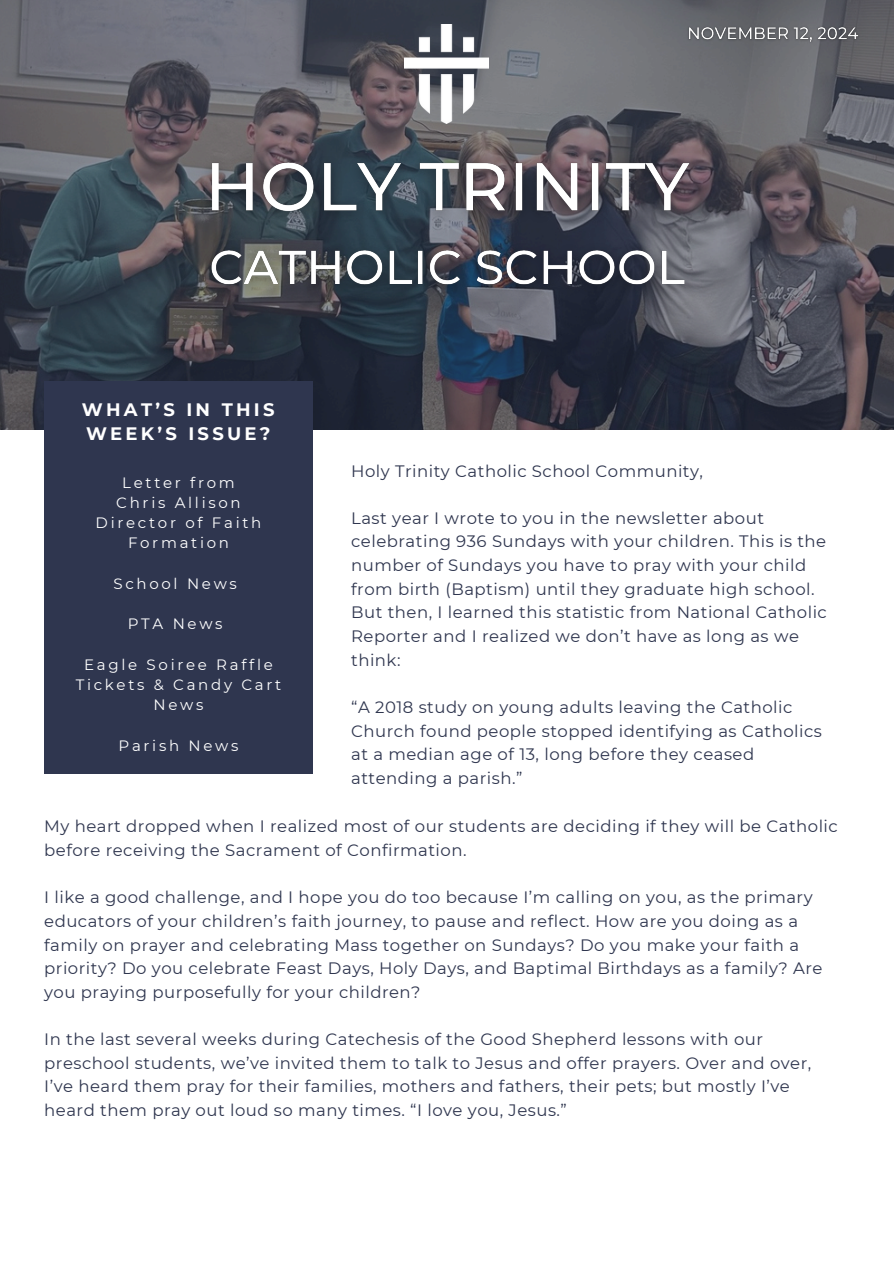
<style>
.page{position:relative;width:894px;height:1264px;background:#fff}
.page>*{position:absolute;margin:0;border:0;box-sizing:border-box;transform-origin:0 0}
.t1{font:700 18px/24.8px "Montserrat";letter-spacing:.18em;color:#fff}
.t2{font:16.5px/23.7px "Montserrat";letter-spacing:.03em;color:#2f364f}
.t3{font:15px/20.2px "Montserrat";letter-spacing:.18em;color:#fff;text-align:center}
</style>
<div class="page">
<svg style="left:0;top:0;width:893px;height:430px;background:#50525b"></svg>
<img style="left:404px;top:24px;width:85px;height:99px">
<div style="left:44px;top:381px;width:268px;height:393px;background:#2f364f"></div>
<img style="left:194px;top:144px;width:513px;height:161px">
<img style="left:683px;top:22px;width:181px;height:27px">
<p class="t1" style="left:82px;top:397px;width:194px">WHAT’S IN THIS<br>WEEK’S ISSUE?</p>
<p class="t3" style="left:122px;top:472px;width:114px">Letter from</p>
<p class="t3" style="left:116px;top:492px;width:126px">Chris Allison</p>
<p class="t3" style="left:96px;top:512px;width:167px">Director of Faith<br>Formation</p>
<p class="t3" style="left:113px;top:573px;width:125px">School News</p>
<h4 class="t3" style="left:128px;top:614px;width:96px">PTA News</h4>
<h4 class="t3" style="left:76px;top:654px;width:207px">Eagle Soiree Raffle<br>Tickets &amp; Candy Cart<br>News</h4>
<h4 class="t3" style="left:118px;top:735px;width:121px">Parish News</h4>
<h4 class="t2" style="left:351px;top:459px;width:353px">Holy Trinity Catholic School Community,</h4>
<h4 class="t2" style="left:351px;top:506px;width:477px">Last year I wrote to you in the newsletter about celebrating 936 Sundays with your children. This is the number of Sundays you have to pray with your child from birth (Baptism) until they graduate high school.<br>But then, I learned this statistic from National Catholic Reporter and I realized we don’t have as long as we think:</h4>
<h4 class="t2" style="left:351px;top:695px;width:472px">“A 2018 study on young adults leaving the Catholic Church found people stopped identifying as Catholics at a median age of 13, long before they ceased attending a parish.”</h4>
<h3 class="t2" style="left:44px;top:814px;width:794px">My heart dropped when I realized most of our students are deciding if they will be Catholic before receiving the Sacrament of Confirmation.</h3>
<p class="t2" style="left:44px;top:885px;width:779px">I like a good challenge, and I hope you do too because I’m calling on you, as the primary educators of your children’s faith journey, to pause and reflect. How are you doing as a family on prayer and celebrating Mass together on Sundays? Do you make your faith a priority? Do you celebrate Feast Days, Holy Days, and Baptimal Birthdays as a family? Are you praying purposefully for your children?</p>
<p class="t2" style="left:44px;top:1027px;width:768px">In the last several weeks during Catechesis of the Good Shepherd lessons with our preschool students, we’ve invited them to talk to Jesus and offer prayers. Over and over, I’ve heard them pray for their families, mothers and fathers, their pets; but mostly I’ve heard them pray out loud so many times. “I love you, Jesus.”</p>
</div>
